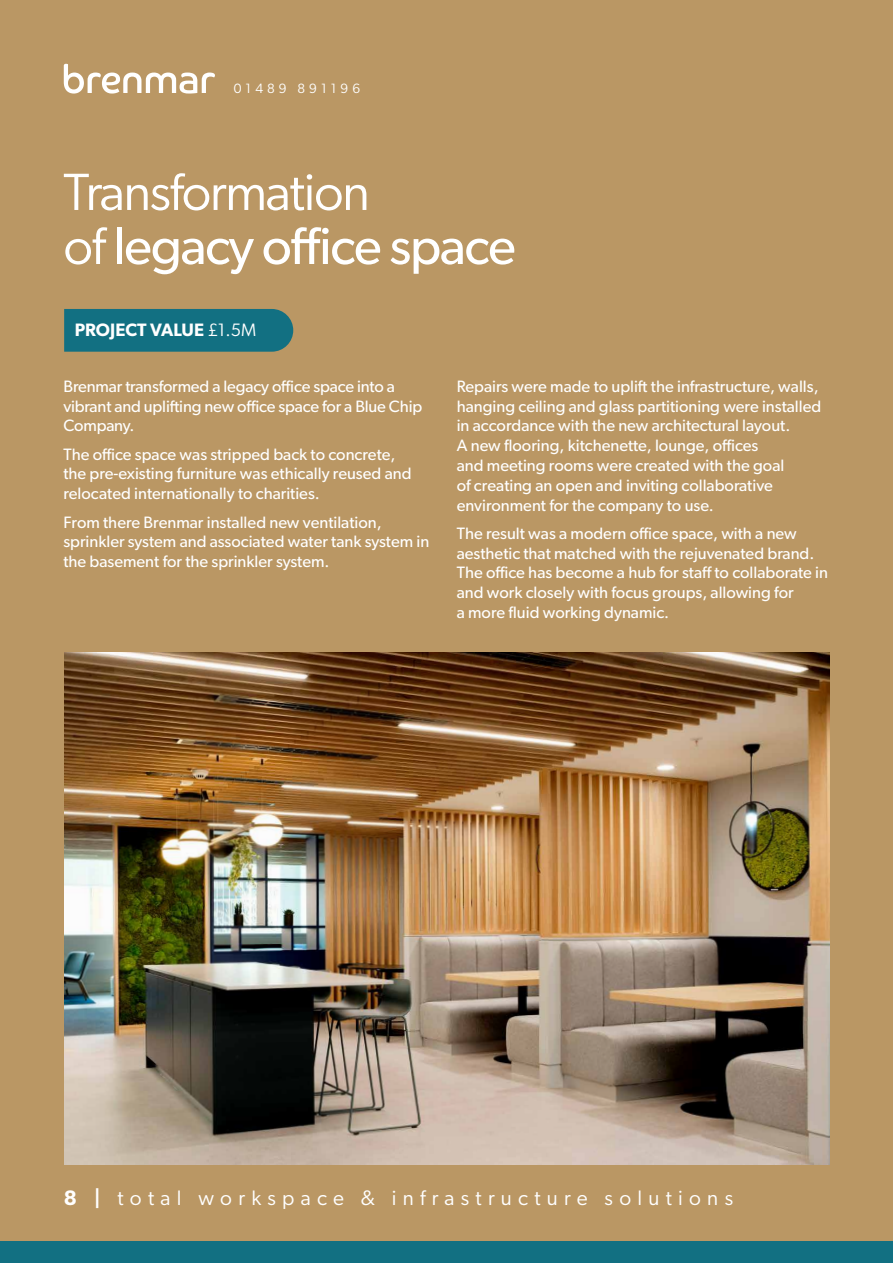
<style>
.page{position:relative;width:893px;height:1263px;background:#ba9764}
.page>*{position:absolute;margin:0;border:0;box-sizing:border-box;transform-origin:0 0}
.t1{font:52.5px/54px "Gibson";letter-spacing:-.025em;color:#fff}
.t2{font:21px "Gibson";letter-spacing:.3em;color:#fff}
.t3{font:600 18px "Gibson";color:#fff}
.t4{font:16.5px/19.8px "Gibson";color:#fff}
.t5{font:13.5px "Gibson";letter-spacing:.3em;color:#fff}
.s1{font-style:inherit}
.s2{font-weight:400}
.s3{font-weight:600}
</style>
<div class="page">
<div style="left:0;top:1242px;width:893px;height:21px;background:#127082"></div>
<svg style="left:64px;top:64px;width:151px;height:30px"></svg>
<img style="left:65px;top:653px;width:765px;height:511px">
<div style="left:64px;top:309px;width:229px;height:43px;background:#127082"></div>
<p class="t5" style="left:234px;top:81px;width:128px">01489 891196</p>
<h1 class="t1" style="left:63px;top:164px;width:454px"><span class="s1">Transformation<br>of</span> legacy office space</h1>
<p class="t3" style="left:75px;top:319px;width:183px">PROJECT VALUE <span class="s2">£1.5M</span></p>
<p class="t4" style="left:63px;top:376px;width:360px">Brenmar transformed a legacy office space into a vibrant and uplifting new office space for a Blue Chip<br>Company.</p>
<p class="t4" style="left:63px;top:444px;width:350px">The office space was stripped back to concrete, the pre-existing furniture was ethically reused and relocated internationally to charities.</p>
<p class="t4" style="left:63px;top:512px;width:367px">From there Brenmar installed new ventilation, sprinkler system and associated water tank system in the basement for the sprinkler system.</p>
<p class="t4" style="left:457px;top:376px;width:366px">Repairs were made to uplift the infrastructure, walls, hanging ceiling and glass partitioning were installed in accordance with the new architectural layout.<br>A new flooring, kitchenette, lounge, offices<br>and meeting rooms were created with the goal<br>of creating an open and inviting collaborative environment for the company to use.</p>
<p class="t4" style="left:457px;top:523px;width:373px">The result was a modern office space, with a new aesthetic that matched with the rejuvenated brand.<br>The office has become a hub for staff to collaborate in and work closely with focus groups, allowing for<br>a more fluid working dynamic.</p>
<p class="t2" style="left:64px;top:1185px;width:671px"><span class="s3">8 |</span> total workspace &amp; infrastructure solutions</p>
</div>
